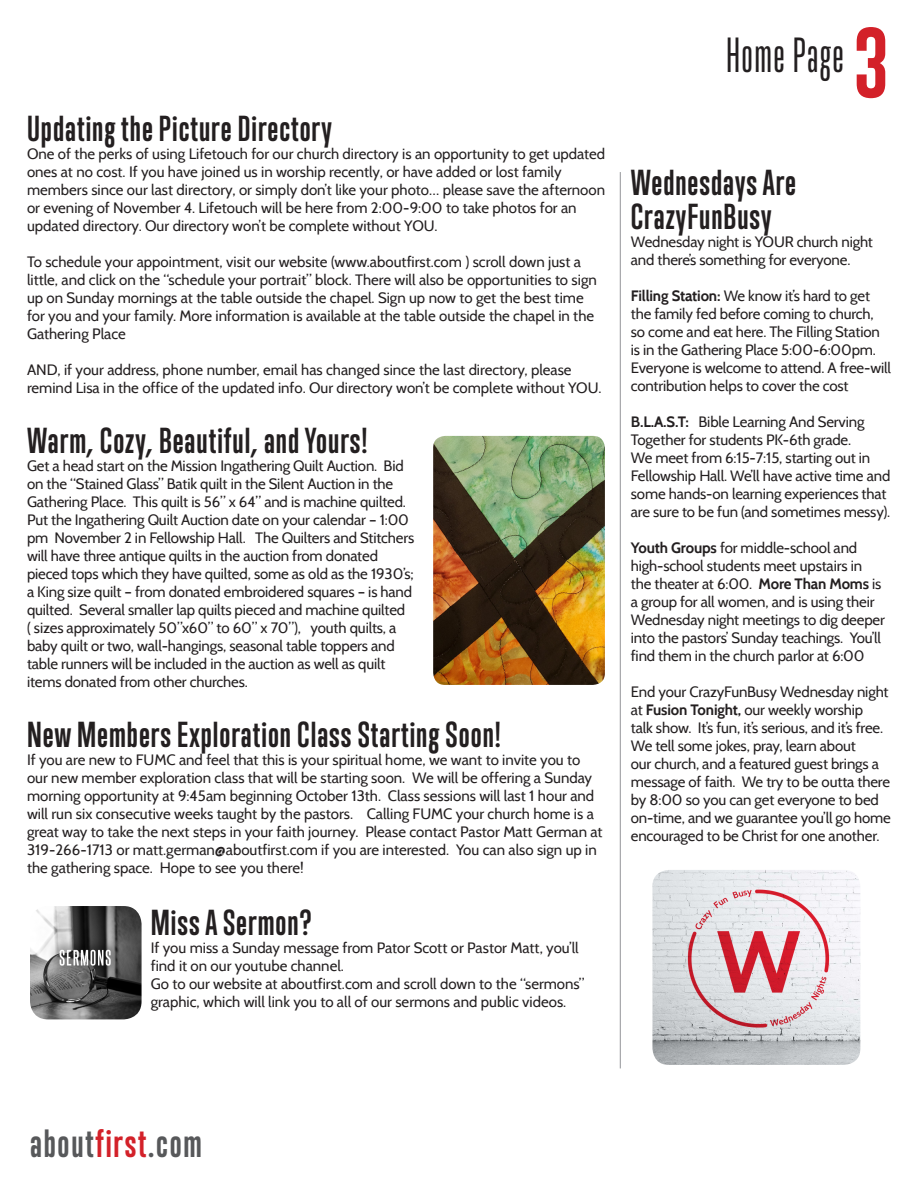
<style>
.page{position:relative;width:918px;height:1188px;background:#fff}
.page>*{position:absolute;margin:0;border:0;box-sizing:border-box;transform-origin:0 0}
.t1{font:72px "Gobold";color:#d32129}
.t2{font:45px "Trump Gothic Pro";letter-spacing:.03em;color:#231f20}
.t3{font:700 36px "Trump Gothic Pro";letter-spacing:.05em;color:#57585a}
.t4{font:700 33px/34.5px "Trump Gothic Pro";letter-spacing:.03em;color:#231f20}
.t5{font:15px/18px "Cabin";letter-spacing:-.01em;color:#231f20}
.s1{font-weight:700}
.s2{color:#d32129}
</style>
<div class="page">
<hr style="left:620px;top:172px;width:1px;height:896px;background:#939598">
<img style="left:654px;top:871px;width:205px;height:192px">
<div style="left:645px;top:862px;width:223px;height:210px;border:8px solid #fff;border-radius:20px"></div>
<img style="left:434px;top:437px;width:170px;height:247px">
<div style="left:421px;top:424px;width:196px;height:273px;border:12px solid #fff;border-radius:18px"></div>
<img style="left:30px;top:906px;width:112px;height:113px">
<p class="t4" style="left:27px;top:111px;width:306px">Updating the Picture Directory</p>
<p class="t5" style="left:27px;top:144px;width:580px">One of the perks of using Lifetouch for our church directory is an opportunity to get updated ones at no cost. If you have joined us in worship recently, or have added or lost family members since our last directory, or simply don’t like your photo… please save the afternoon or evening of November 4. Lifetouch will be here from 2:00-9:00 to take photos for an updated directory. Our directory won’t be complete without YOU.</p>
<p class="t5" style="left:27px;top:252px;width:571px">To schedule your appointment, visit our website (www.aboutfirst.com ) scroll down just a little, and click on the “schedule your portrait” block. There will also be opportunities to sign up on Sunday mornings at the table outside the chapel. Sign up now to get the best time for you and your family. More information is available at the table outside the chapel in the Gathering Place</p>
<p class="t5" style="left:27px;top:360px;width:576px">AND, if your address, phone number, email has changed since the last directory, please remind Lisa in the office of the updated info. Our directory won’t be complete without YOU.</p>
<p class="t4" style="left:27px;top:423px;width:342px">Warm, Cozy, Beautiful, and Yours!</p>
<p class="t5" style="left:27px;top:456px;width:389px">Get a head start on the Mission Ingathering Quilt Auction. Bid on the “Stained Glass” Batik quilt in the Silent Auction in the Gathering Place. This quilt is 56” x 64” and is machine quilted.<br>Put the Ingathering Quilt Auction date on your calendar – 1:00 pm November 2 in Fellowship Hall. The Quilters and Stitchers will have three antique quilts in the auction from donated pieced tops which they have quilted, some as old as the 1930’s; a King size quilt – from donated embroidered squares – is hand quilted. Several smaller lap quilts pieced and machine quilted<br>( sizes approximately 50”x60” to 60” x 70”), youth quilts, a baby quilt or two, wall-hangings, seasonal table toppers and table runners will be included in the auction as well as quilt items donated from other churches.</p>
<p class="t4" style="left:27px;top:717px;width:476px">New Members Exploration Class Starting Soon!</p>
<p class="t5" style="left:27px;top:750px;width:577px">If you are new to FUMC and feel that this is your spiritual home, we want to invite you to our new member exploration class that will be starting soon. We will be offering a Sunday morning opportunity at 9:45am beginning October 13th. Class sessions will last 1 hour and will run six consecutive weeks taught by the pastors. Calling FUMC your church home is a great way to take the next steps in your faith journey. Please contact Pastor Matt German at 319-266-1713 or matt.german@aboutfirst.com if you are interested. You can also sign up in the gathering space. Hope to see you there!</p>
<p class="t4" style="left:151px;top:905px;width:162px">Miss A Sermon?</p>
<p class="t5" style="left:151px;top:939px;width:429px">If you miss a Sunday message from Pator Scott or Pastor Matt, you’ll find it on our youtube channel.</p>
<p class="t5" style="left:151px;top:975px;width:435px">Go to our website at aboutfirst.com and scroll down to the “sermons” graphic, which will link you to all of our sermons and public videos.</p>
<p class="t2" style="left:726px;top:29px;width:119px">Home Page</p>
<p class="t1" style="left:852px;top:17px;width:39px">3</p>
<p class="t4" style="left:631px;top:165px;width:167px">Wednesdays Are<br>CrazyFunBusy</p>
<p class="t5" style="left:631px;top:233px;width:244px">Wednesday night is YOUR church night and there’s something for everyone.</p>
<p class="t5" style="left:631px;top:287px;width:262px"><span class="s1">Filling Station:</span> We know it’s hard to get the family fed before coming to church, so come and eat here. The Filling Station is in the Gathering Place 5:00-6:00pm.<br>Everyone is welcome to attend. A free-will contribution helps to cover the cost</p>
<p class="t5" style="left:631px;top:413px;width:261px"><span class="s1">B.L.A.S.T:</span> Bible Learning And Serving Together for students PK-6th grade.<br>We meet from 6:15-7:15, starting out in Fellowship Hall. We’ll have active time and some hands-on learning experiences that are sure to be fun (and sometimes messy).</p>
<p class="t5" style="left:631px;top:539px;width:256px"><span class="s1">Youth Groups</span> for middle-school and high-school students meet upstairs in the theater at 6:00. <span class="s1">More Than Moms</span> is a group for all women, and is using their Wednesday night meetings to dig deeper into the pastors’ Sunday teachings. You’ll find them in the church parlor at 6:00</p>
<p class="t5" style="left:631px;top:683px;width:262px">End your CrazyFunBusy Wednesday night at <span class="s1">Fusion Tonight,</span> our weekly worship<br>talk show. It’s fun, it’s serious, and it’s free.<br>We tell some jokes, pray, learn about<br>our church, and a featured guest brings a message of faith. We try to be outta there by 8:00 so you can get everyone to bed on-time, and we guarantee you’ll go home encouraged to be Christ for one another.</p>
<p class="t3" style="left:30px;top:1121px;width:173px">about<span class="s2">first</span>.com</p>
</div>
